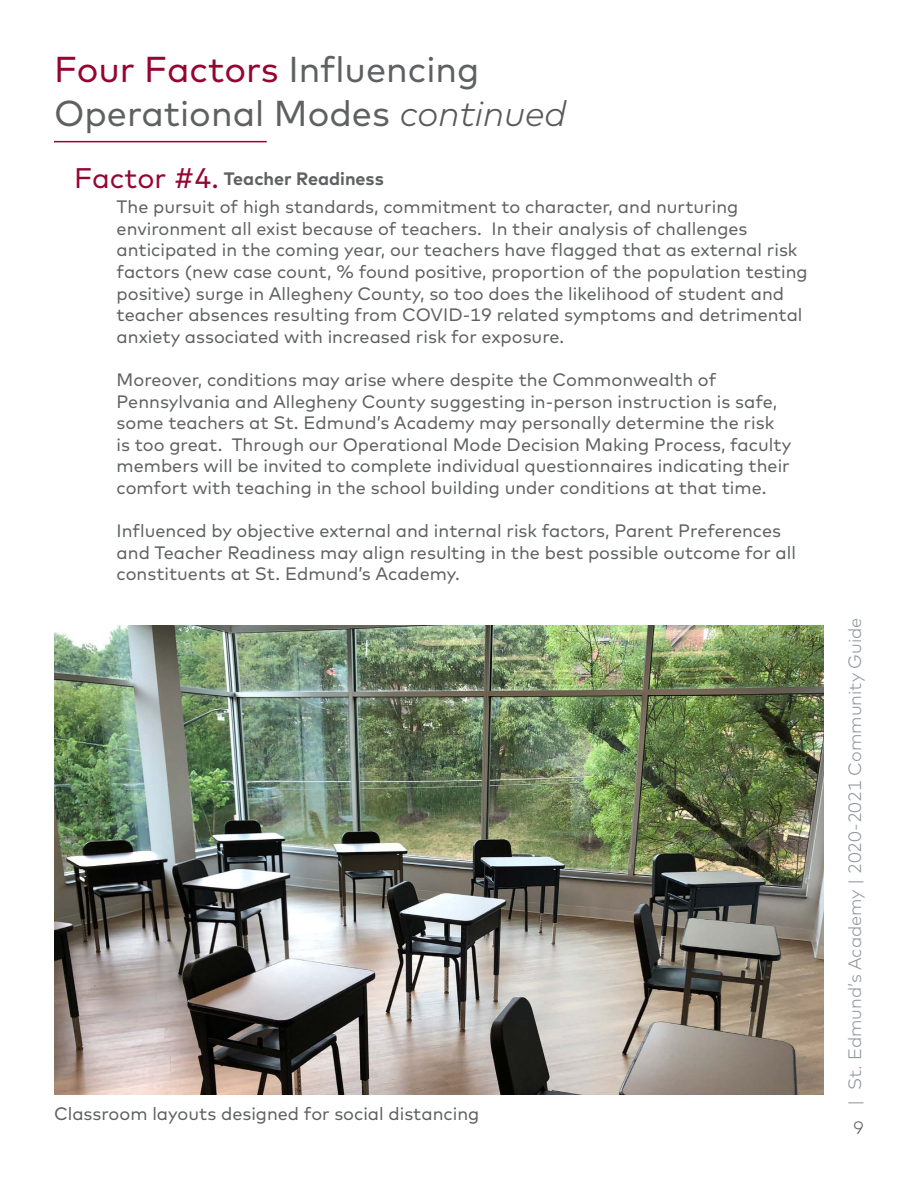
<style>
.page{position:relative;width:918px;height:1188px;background:#fff}
.page>*{position:absolute;margin:0;border:0;box-sizing:border-box;transform-origin:0 0}
.t1{font:36px/43.2px "Mark";color:#5f6062}
.t2{font:28.35px "Mark";color:#960430}
.t3{font:18px/21.6px "Mark";color:#5f6062}
.t4{font:300 18px "Mark";color:#91969d}
.t5{font:700 18px "Mark";color:#5f6062}
.t6{font:300 18px "Mark";color:#5f6062}
.s1{color:#960430}
.s2{font-weight:300;font-style:italic;color:#58595b}
</style>
<div class="page">
<img style="left:54px;top:625px;width:770px;height:469px">
<hr style="left:54px;top:141px;width:213px;height:1px;background:#960430">
<h1 class="t1" style="left:54px;top:48px;width:514px"><span class="s1">Four Factors</span> Influencing<br>Operational Modes <span class="s2">continued</span></h1>
<h2 class="t2" style="left:74px;top:161px;width:146px">Factor #4.</h2>
<p class="t5" style="left:224px;top:168px;width:161px">Teacher Readiness</p>
<p class="t3" style="left:117px;top:196px;width:692px">The pursuit of high standards, commitment to character, and nurturing environment all exist because of teachers. In their analysis of challenges anticipated in the coming year, our teachers have flagged that as external risk factors (new case count, % found positive, proportion of the population testing positive) surge in Allegheny County, so too does the likelihood of student and teacher absences resulting from COVID-19 related symptoms and detrimental anxiety associated with increased risk for exposure.</p>
<p class="t3" style="left:117px;top:369px;width:676px">Moreover, conditions may arise where despite the Commonwealth of Pennsylvania and Allegheny County suggesting in-person instruction is safe, some teachers at St. Edmund’s Academy may personally determine the risk is too great. Through our Operational Mode Decision Making Process, faculty members will be invited to complete individual questionnaires indicating their comfort with teaching in the school building under conditions at that time.</p>
<p class="t3" style="left:117px;top:520px;width:681px">Influenced by objective external and internal risk factors, Parent Preferences and Teacher Readiness may align resulting in the best possible outcome for all constituents at St. Edmund’s Academy.</p>
<p class="t3" style="left:54px;top:1103px;width:427px">Classroom layouts designed for social distancing</p>
<p class="t4" style="left:844px;top:1106px;width:490px;rotate:-90deg">| St. Edmund’s Academy | 2020-2021 Community Guide</p>
<p class="t6" style="left:853px;top:1117px;width:12px">9</p>
</div>
